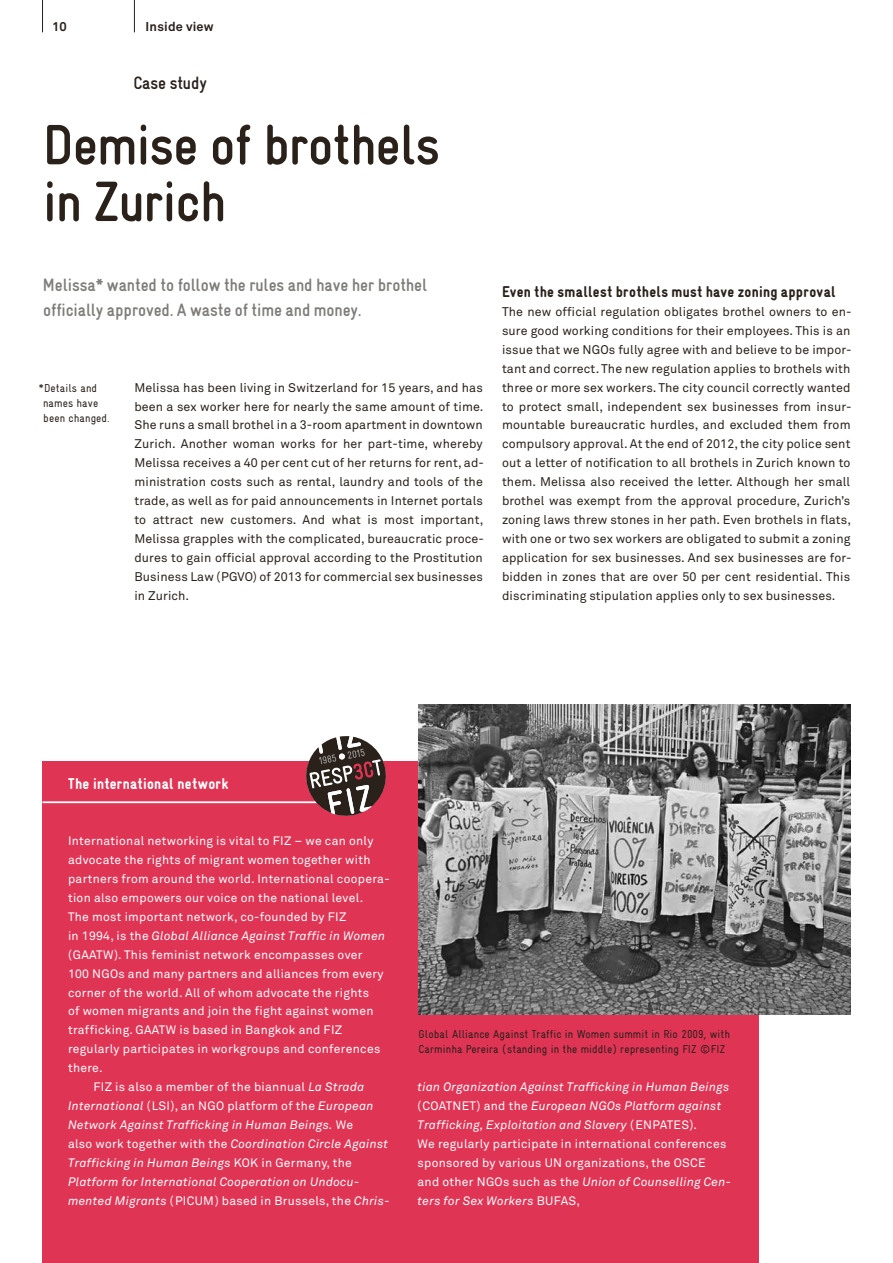
<style>
.page{position:relative;width:893px;height:1263px;background:#fff}
.page>*{position:absolute;margin:0;border:0;box-sizing:border-box;transform-origin:0 0}
.t1{font:700 57px/56.7px "Gravur Condensed";letter-spacing:-.015em;color:#29211a}
.t2{font:700 18px/24.8px "Gravur Condensed";letter-spacing:-.005em;color:#7e7d7a}
.t3{font:700 18px "Gravur Condensed";letter-spacing:-.005em;color:#29211a}
.t4{font:900 15.75px "Gravur Condensed";letter-spacing:.015em;color:#29211a}
.t5{font:900 15.75px "Gravur Condensed";letter-spacing:.02em;color:#fff}
.t6{font:700 12.75px "Akkurat";letter-spacing:.015em;color:#29211a}
.t7{font:12.45px/18.9px "Akkurat";letter-spacing:.01em;color:#29211a;text-align:justify}
.t8{font:12.15px "Akkurat";letter-spacing:.025em;color:#fff}
.t9{font:italic 12.15px/18.9px "Akkurat";letter-spacing:.025em;color:#fff}
.t10{font:11.55px/15px "Gravur Condensed";letter-spacing:.01em;color:#29211a}
.s1{font-style:normal}
.s2{font-style:italic}
</style>
<div class="page">
<div style="left:43px;top:761px;width:716px;height:502px;background:#e03455"></div>
<hr style="left:43px;top:801px;width:325px;height:2px;background:#fff">
<svg style="left:303px;top:736px;width:83px;height:80px"></svg>
<img style="left:419px;top:704px;width:431px;height:310px">
<hr style="left:134px;top:0;width:1px;height:32px;background:#29211a">
<hr style="left:42px;top:0;width:1px;height:32px;background:#29211a">
<p class="t6" style="left:52px;top:19px;width:16px">10</p>
<p class="t6" style="left:146px;top:19px;width:70px">Inside view</p>
<h2 class="t3" style="left:133px;top:73px;width:75px">Case study</h2>
<h1 class="t1" style="left:43px;top:117px;width:399px">Demise of brothels in Zurich</h1>
<h2 class="t2" style="left:43px;top:272px;width:386px">Melissa* wanted to follow the rules and have her brothel officially approved. A waste of time and money.</h2>
<p class="t4" style="left:502px;top:283px;width:335px">Even the smallest brothels must have zoning approval</p>
<p class="t7" style="left:502px;top:302px;width:351px">The new official regulation obligates brothel owners to en&shy;sure good working conditions for their employees. This is an issue that we NGOs fully agree with and believe to be impor&shy;tant and correct. The new regulation applies to brothels with three or more sex workers. The city council correctly wanted to protect small, independent sex businesses from insur&shy;mountable bureaucratic hurdles, and excluded them from compulsory approval. At the end of 2012, the city police sent out a letter of notification to all brothels in Zurich known to them. Melissa also received the letter. Although her small brothel was exempt from the approval procedure, Zurich’s zoning laws threw stones in her path. Even brothels in flats, with one or two sex workers are obligated to submit a zoning application for sex businesses. And sex businesses are for&shy;bidden in zones that are over 50 per cent residential. This discriminating stipulation applies only to sex businesses.</p>
<p class="t7" style="left:134px;top:378px;width:351px">Melissa has been living in Switzerland for 15 years, and has been a sex worker here for nearly the same amount of time.<br>She runs a small brothel in a 3-room apartment in downtown Zurich. Another woman works for her part-time, whereby Melissa receives a 40 per cent cut of her returns for rent, ad&shy;ministration costs such as rental, laundry and tools of the trade, as well as for paid announcements in Internet portals to attract new customers. And what is most important, Melissa grapples with the complicated, bureaucratic proce&shy;dures to gain official approval according to the Prostitution Business Law ( PGVO) of 2013 for commercial sex businesses in Zurich.</p>
<p class="t10" style="left:43px;top:380px;width:68px;text-indent:-4px">*Details and names have been changed.</p>
<p class="t5" style="left:68px;top:774px;width:162px">The international network</p>
<p class="t8" style="left:68px;top:833px;width:307px">International networking is vital to FIZ – we can only</p>
<p class="t8" style="left:68px;top:852px;width:304px">advocate the rights of migrant women together with</p>
<p class="t8" style="left:68px;top:871px;width:323px">partners from around the world. International coopera-</p>
<p class="t8" style="left:68px;top:890px;width:297px">tion also empowers our voice on the national level.</p>
<p class="t8" style="left:68px;top:909px;width:280px">The most important network, co-founded by FIZ</p>
<p class="t9" style="left:68px;top:926px;width:319px"><span class="s1">in 1994, is the</span> Global Alliance Against Traffic in Women</p>
<p class="t8" style="left:68px;top:947px;width:296px">( GAATW). This feminist network encompasses over</p>
<p class="t8" style="left:68px;top:966px;width:317px">100 NGOs and many partners and alliances from every</p>
<p class="t8" style="left:68px;top:985px;width:302px">corner of the world. All of whom advocate the rights</p>
<p class="t8" style="left:68px;top:1003px;width:307px">of women migrants and join the fight against women</p>
<p class="t8" style="left:68px;top:1022px;width:276px">trafficking. GAATW is based in Bangkok and FIZ</p>
<p class="t8" style="left:68px;top:1041px;width:314px">regularly participates in workgroups and conferences</p>
<p class="t8" style="left:68px;top:1060px;width:36px">there.</p>
<p class="t8" style="left:94px;top:1079px;width:272px">FIZ is also a member of the biannual <span class="s2">La Strada</span></p>
<p class="t8" style="left:68px;top:1098px;width:307px"><span class="s2">International</span> ( LSI), an NGO platform of the <span class="s2">European</span></p>
<p class="t9" style="left:68px;top:1115px;width:287px">Network Against Trafficking in Human Beings. <span class="s1">We</span></p>
<p class="t9" style="left:68px;top:1134px;width:322px"><span class="s1">also work together with the</span> Coordination Circle Against</p>
<p class="t9" style="left:68px;top:1153px;width:285px">Trafficking in Human Beings <span class="s1">KOK in Germany, the</span></p>
<p class="t9" style="left:68px;top:1172px;width:293px">Platform for International Cooperation on Undocu-</p>
<p class="t8" style="left:68px;top:1193px;width:323px"><span class="s2">mented Migrants</span> ( PICUM) based in Brussels, the <span class="s2">Chris-</span></p>
<p class="t10" style="left:419px;top:1027px;width:313px">Global Alliance Against Traffic in Women summit in Rio 2009, with<br>Carminha Pereira ( standing in the middle) representing FIZ ©FIZ</p>
<p class="t9" style="left:418px;top:1078px;width:315px">tian Organization Against Trafficking in Human Beings <span class="s1">( COATNET) and the</span> European NGOs Platform against Trafficking, Exploitation and Slavery <span class="s1">( ENPATES).<br>We regularly participate in international conferences sponsored by various UN organizations, the OSCE<br>and other NGOs such as the</span> Union of Counselling Cen&shy;ters for Sex Workers <span class="s1">BUFAS,</span></p>
</div>
